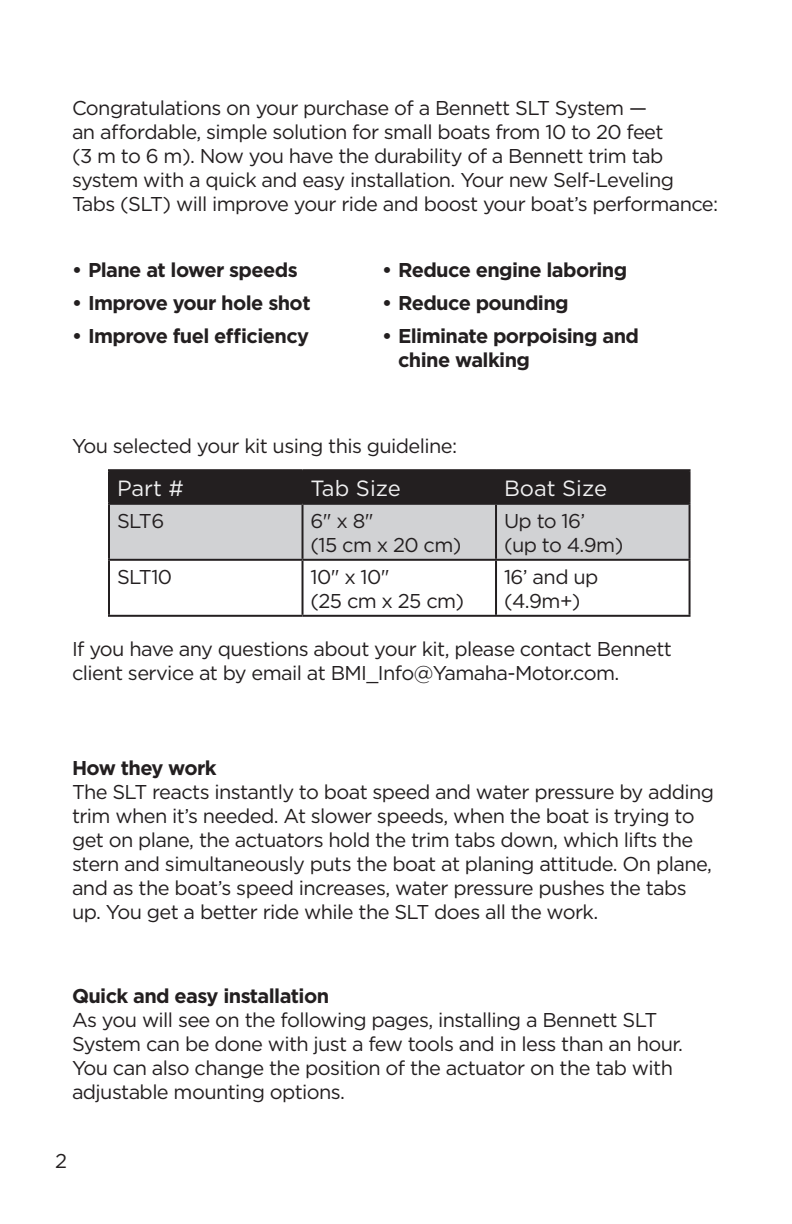
<style>
.page{position:relative;width:792px;height:1224px;background:#fff}
.page>*{position:absolute;margin:0;border:0;box-sizing:border-box;transform-origin:0 0}
.t1{font:22px "Gotham";color:#f0f0f1}
.t2{font:20px/24px "Gotham";letter-spacing:-.03em;color:#231f20}
.t3{font:700 20px/24px "Gotham";letter-spacing:-.03em;color:#231f20}
.s1{font-family:"Franklin Gothic";color:#231f20}
</style>
<div class="page">
<svg style="left:110px;top:471px;width:579px;height:88px;background:#8f8e90"></svg>
<hr style="left:108px;top:469px;width:195px;height:2px;background:#231f20">
<hr style="left:108px;top:471px;width:2px;height:32px;background:#231f20">
<hr style="left:496px;top:469px;width:195px;height:2px;background:#231f20">
<hr style="left:689px;top:471px;width:2px;height:32px;background:#231f20">
<hr style="left:108px;top:503px;width:195px;height:2px;background:#231f20">
<hr style="left:108px;top:505px;width:2px;height:54px;background:#231f20">
<hr style="left:496px;top:503px;width:195px;height:2px;background:#231f20">
<hr style="left:689px;top:505px;width:2px;height:54px;background:#231f20">
<hr style="left:108px;top:559px;width:195px;height:2px;background:#231f20">
<hr style="left:108px;top:561px;width:2px;height:54px;background:#231f20">
<hr style="left:302px;top:561px;width:2px;height:54px;background:#231f20">
<hr style="left:496px;top:559px;width:195px;height:2px;background:#231f20">
<hr style="left:495px;top:561px;width:2px;height:54px;background:#231f20">
<hr style="left:689px;top:561px;width:2px;height:54px;background:#231f20">
<hr style="left:108px;top:615px;width:195px;height:2px;background:#231f20">
<hr style="left:303px;top:615px;width:193px;height:2px;background:#231f20">
<hr style="left:496px;top:615px;width:195px;height:2px;background:#231f20">
<hr style="left:303px;top:469px;width:193px;height:2px;background:#231f20">
<hr style="left:302px;top:471px;width:2px;height:32px;background:#231f20">
<hr style="left:495px;top:471px;width:2px;height:32px;background:#231f20">
<hr style="left:303px;top:503px;width:193px;height:2px;background:#231f20">
<hr style="left:302px;top:505px;width:2px;height:54px;background:#231f20">
<hr style="left:495px;top:505px;width:2px;height:54px;background:#231f20">
<hr style="left:303px;top:559px;width:193px;height:2px;background:#231f20">
<p class="t2" style="left:72px;top:95px;width:648px">Congratulations on your purchase of a Bennett SLT System —<br>an affordable, simple solution for small boats from 10 to 20 feet<br>(3 m to 6 m). Now you have the durability of a Bennett trim tab system with a quick and easy installation. Your new Self-Leveling Tabs (SLT) will improve your ride and boost your boat’s performance:</p>
<p class="t3" style="left:72px;top:257px;width:227px">• Plane at lower speeds</p>
<p class="t3" style="left:72px;top:290px;width:240px">• Improve your hole shot</p>
<p class="t3" style="left:72px;top:323px;width:239px">• Improve fuel efficiency</p>
<p class="t3" style="left:382px;top:257px;width:247px">• Reduce engine laboring</p>
<p class="t3" style="left:382px;top:290px;width:188px">• Reduce pounding</p>
<p class="t3" style="left:398px;top:323px;width:242px;text-indent:-16px">• Eliminate porpoising and chine walking</p>
<p class="t2" style="left:72px;top:433px;width:387px">You selected your kit using this guideline:</p>
<p class="t1" style="left:117px;top:474px;width:69px">Part #</p>
<p class="t1" style="left:311px;top:474px;width:131px">Tab Size <span class="s1">Tab</span></p>
<p class="t1" style="left:504px;top:474px;width:105px">Boat Size</p>
<p class="t2" style="left:117px;top:508px;width:49px">SLT6</p>
<p class="t2" style="left:311px;top:508px;width:152px">6" x 8"<br>(15 cm x 20 cm)</p>
<p class="t2" style="left:504px;top:508px;width:121px">Up to 16’ (up to 4.9m)</p>
<p class="t2" style="left:117px;top:564px;width:57px">SLT10</p>
<p class="t2" style="left:311px;top:564px;width:155px">10" x 10"<br>(25 cm x 25 cm)</p>
<p class="t2" style="left:504px;top:564px;width:96px">16’ and up (4.9m+)</p>
<p class="t2" style="left:72px;top:636px;width:602px">If you have any questions about your kit, please contact Bennett client service at by email at BMI_Info@Yamaha-Motor.com.</p>
<p class="t3" style="left:72px;top:756px;width:146px">How they work</p>
<p class="t2" style="left:72px;top:780px;width:644px">The SLT reacts instantly to boat speed and water pressure by adding trim when it’s needed. At slower speeds, when the boat is trying to get on plane, the actuators hold the trim tabs down, which lifts the stern and simultaneously puts the boat at planing attitude. On plane, and as the boat’s speed increases, water pressure pushes the tabs up. You get a better ride while the SLT does all the work.</p>
<p class="t3" style="left:72px;top:984px;width:259px">Quick and easy installation</p>
<p class="t2" style="left:72px;top:1007px;width:613px">As you will see on the following pages, installing a Bennett SLT System can be done with just a few tools and in less than an hour.<br>You can also change the position of the actuator on the tab with adjustable mounting options.</p>
<p class="t2" style="left:55px;top:1148px;width:13px">2</p>
</div>
